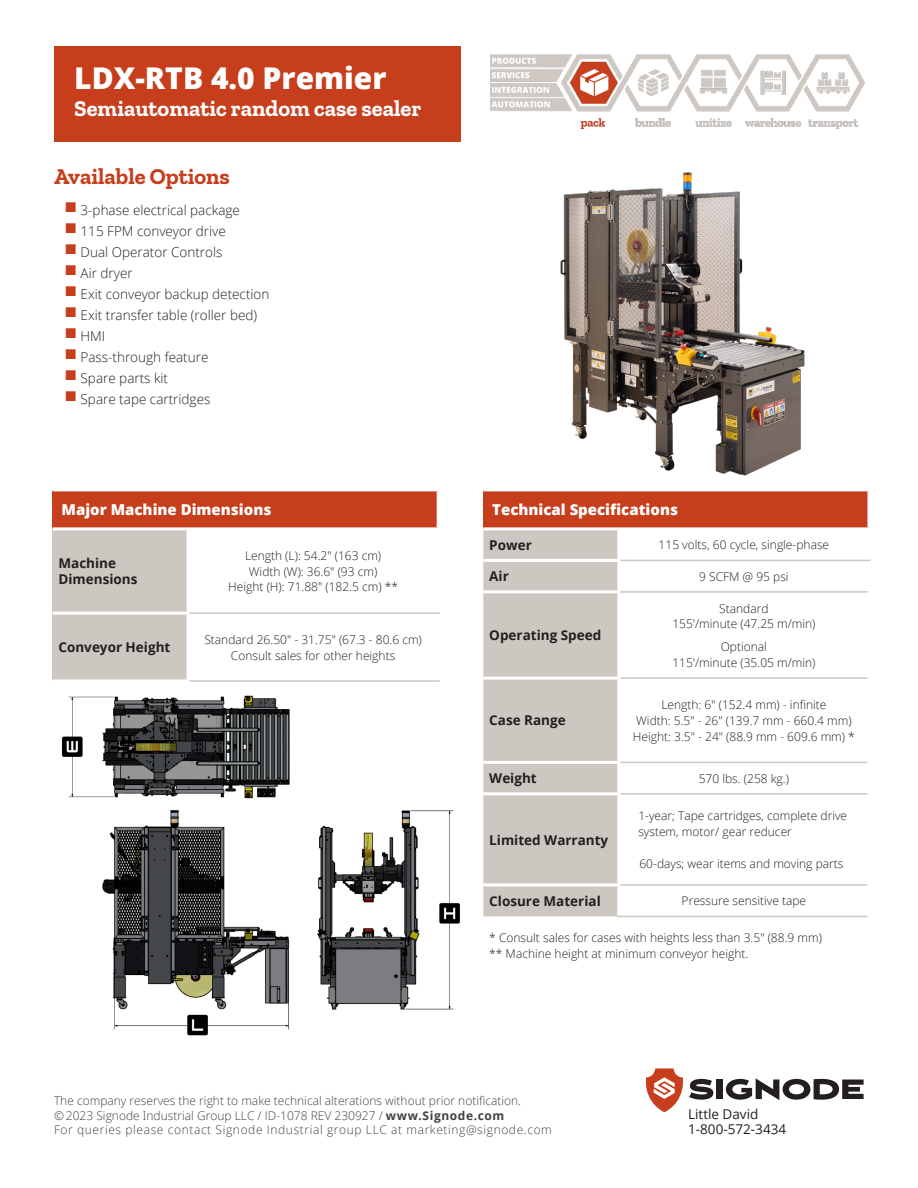
<style>
.page{position:relative;width:918px;height:1188px;background:#fff}
.page>*{position:absolute;margin:0;border:0;box-sizing:border-box;transform-origin:0 0}
.t1{font:800 30px "Open Sans";color:#fff}
.t2{font:700 22.5px "Zilla Slab";color:#fff}
.t3{font:700 22.5px "Zilla Slab";color:#c63e1c}
.t4{font:800 15px "Open Sans";color:#fff}
._10-Body_copy_under{font:300 13.5px "Open Sans";color:#231f20}
.t5{font:700 13.5px/15.8px "Open Sans";color:#231f20}
.t6{font:13.5px/15.8px "Open Sans";color:#231f20}
.t7{font:300 12px/15.8px "Open Sans";color:#231f20;text-align:center}
.t8{font:300 12px/14.4px "Open Sans";color:#424042}
.s1{font-weight:700}
</style>
<div class="page">
<div style="left:483px;top:490px;width:386px;height:39px;background:#c63e1c"></div>
<div style="left:483px;top:530px;width:134px;height:386px;background:#cdc7c1"></div>
<hr style="left:867px;top:491px;width:3px;height:36px;background:#fff">
<hr style="left:483px;top:792px;width:137px;height:3px;background:#fff">
<hr style="left:483px;top:883px;width:137px;height:3px;background:#fff">
<hr style="left:483px;top:761px;width:137px;height:3px;background:#fff">
<hr style="left:483px;top:488px;width:136px;height:3px;background:#fff">
<hr style="left:619px;top:488px;width:251px;height:3px;background:#fff">
<hr style="left:483px;top:527px;width:136px;height:3px;background:#fff">
<hr style="left:619px;top:527px;width:251px;height:3px;background:#fff">
<hr style="left:483px;top:559px;width:137px;height:3px;background:#fff">
<hr style="left:483px;top:590px;width:137px;height:3px;background:#fff">
<hr style="left:483px;top:677px;width:137px;height:3px;background:#fff">
<hr style="left:620px;top:591px;width:247px;height:2px;background:#cdc7c1">
<hr style="left:620px;top:677px;width:247px;height:2px;background:#cdc7c1">
<hr style="left:620px;top:793px;width:247px;height:2px;background:#cdc7c1">
<hr style="left:620px;top:884px;width:247px;height:2px;background:#cdc7c1">
<hr style="left:617px;top:916px;width:250px;height:1px;background:#cdc7c1">
<hr style="left:620px;top:560px;width:250px;height:1px;background:#cdc7c1">
<hr style="left:620px;top:762px;width:247px;height:1px;background:#cdc7c1">
<div style="left:52px;top:490px;width:386px;height:39px;background:#c63e1c"></div>
<div style="left:52px;top:529px;width:136px;height:84px;background:#cdc7c1"></div>
<div style="left:52px;top:613px;width:136px;height:68px;background:#cdc7c1"></div>
<hr style="left:437px;top:491px;width:3px;height:36px;background:#fff">
<hr style="left:52px;top:680px;width:138px;height:2px;background:#fff">
<hr style="left:52px;top:612px;width:138px;height:3px;background:#fff">
<hr style="left:52px;top:488px;width:136px;height:3px;background:#fff">
<hr style="left:188px;top:488px;width:252px;height:3px;background:#fff">
<hr style="left:52px;top:527px;width:136px;height:3px;background:#fff">
<hr style="left:188px;top:527px;width:252px;height:3px;background:#fff">
<hr style="left:187px;top:615px;width:3px;height:65px;background:#fff">
<hr style="left:190px;top:612px;width:250px;height:2px;background:#cdc7c1">
<hr style="left:190px;top:680px;width:250px;height:2px;background:#cdc7c1">
<hr style="left:187px;top:530px;width:3px;height:82px;background:#fff">
<svg style="left:646px;top:1068px;width:37px;height:44px"></svg>
<svg style="left:689px;top:1079px;width:24px;height:21px"></svg>
<div style="left:717px;top:1080px;width:6px;height:19px;background:#231f20"></div>
<svg style="left:726px;top:1078px;width:138px;height:22px"></svg>
<div style="left:54px;top:46px;width:407px;height:96px;background:#c63e1c"></div>
<img style="left:560px;top:172px;width:245px;height:304px">
<img style="left:61px;top:695px;width:400px;height:341px">
<img style="left:490px;top:55px;width:375px;height:74px">
<p class="t1" style="left:74px;top:56px;width:314px">LDX-RTB 4.0 Premier</p>
<p class="t2" style="left:74px;top:96px;width:349px">Semiautomatic random case sealer</p>
<p class="t3" style="left:54px;top:164px;width:177px">Available Options</p>
<p class="_10-Body_copy_under" style="left:81px;top:201px;width:161px">3-phase electrical package</p>
<p class="_10-Body_copy_under" style="left:81px;top:222px;width:147px">115 FPM conveyor drive</p>
<p class="_10-Body_copy_under" style="left:81px;top:243px;width:143px">Dual Operator Controls</p>
<p class="_10-Body_copy_under" style="left:81px;top:264px;width:54px">Air dryer</p>
<p class="_10-Body_copy_under" style="left:81px;top:285px;width:190px">Exit conveyor backup detection</p>
<p class="_10-Body_copy_under" style="left:81px;top:306px;width:178px">Exit transfer table (roller bed)</p>
<p class="_10-Body_copy_under" style="left:81px;top:327px;width:26px">HMI</p>
<p class="_10-Body_copy_under" style="left:81px;top:348px;width:129px">Pass-through feature</p>
<p class="_10-Body_copy_under" style="left:81px;top:369px;width:89px">Spare parts kit</p>
<p class="_10-Body_copy_under" style="left:81px;top:390px;width:131px">Spare tape cartridges</p>
<p class="t4" style="left:62px;top:498px;width:211px">Major Machine Dimensions</p>
<p class="t5" style="left:58px;top:555px;width:80px">Machine<br>Dimensions</p>
<p class="t7" style="left:228px;top:547px;width:171px">Length (L): 54.2" (163 cm)<br>Width (W): 36.6" (93 cm)<br>Height (H): 71.88" (182.5 cm) **</p>
<p class="t5" style="left:58px;top:639px;width:113px">Conveyor Height</p>
<p class="t7" style="left:204px;top:631px;width:219px">Standard 26.50" - 31.75" (67.3 - 80.6 cm)<br>Consult sales for other heights</p>
<p class="t4" style="left:492px;top:498px;width:187px">Technical Specifications</p>
<p class="t5" style="left:489px;top:537px;width:44px">Power</p>
<p class="t7" style="left:659px;top:537px;width:172px">115 volts, 60 cycle, single-phase</p>
<p class="t5" style="left:489px;top:568px;width:21px">Air</p>
<p class="t7" style="left:699px;top:568px;width:91px">9 SCFM @ 95 psi</p>
<p class="t5" style="left:489px;top:627px;width:114px">Operating Speed</p>
<p class="t5" style="left:489px;top:712px;width:78px">Case Range</p>
<p class="t7" style="left:672px;top:600px;width:145px">Standard<br>155'/minute (47.25 m/min)</p>
<p class="t7" style="left:672px;top:638px;width:145px">Optional<br>115'/minute (35.05 m/min)</p>
<p class="t7" style="left:636px;top:697px;width:217px">Length: 6" (152.4 mm) - infinite<br>Width: 5.5" - 26" (139.7 mm - 660.4 mm)</p>
<p class="t7" style="left:633px;top:728px;width:223px">Height: 3.5" - 24" (88.9 mm - 609.6 mm) *</p>
<p class="t5" style="left:489px;top:770px;width:49px">Weight</p>
<p class="t7" style="left:699px;top:770px;width:92px">570 lbs. (258 kg.)</p>
<p class="t5" style="left:489px;top:831px;width:121px">Limited Warranty</p>
<p class="t7" style="left:638px;top:808px;width:210px;text-align:left">1-year; Tape cartridges, complete drive system, motor/ gear reducer</p>
<p class="t7" style="left:639px;top:855px;width:205px">60-days; wear items and moving parts</p>
<p class="t5" style="left:489px;top:893px;width:113px">Closure Material</p>
<p class="t7" style="left:682px;top:893px;width:126px">Pressure sensitive tape</p>
<p class="t7" style="left:489px;top:929px;width:334px;line-height:16.5px;text-align:left">* Consult sales for cases with heights less than 3.5" (88.9 mm) ** Machine height at minimum conveyor height.</p>
<p class="t8" style="left:54px;top:1093px;width:499px">The company reserves the right to make technical alterations without prior notification.<br>© 2023 Signode Industrial Group LLC / ID-1078 REV 230927 / <span class="s1">www.Signode.com<br></span>For queries please contact Signode Industrial group LLC at marketing@signode.com</p>
<p class="t6" style="left:688px;top:1105px;width:99px">Little David<br>1-800-572-3434</p>
</div>
